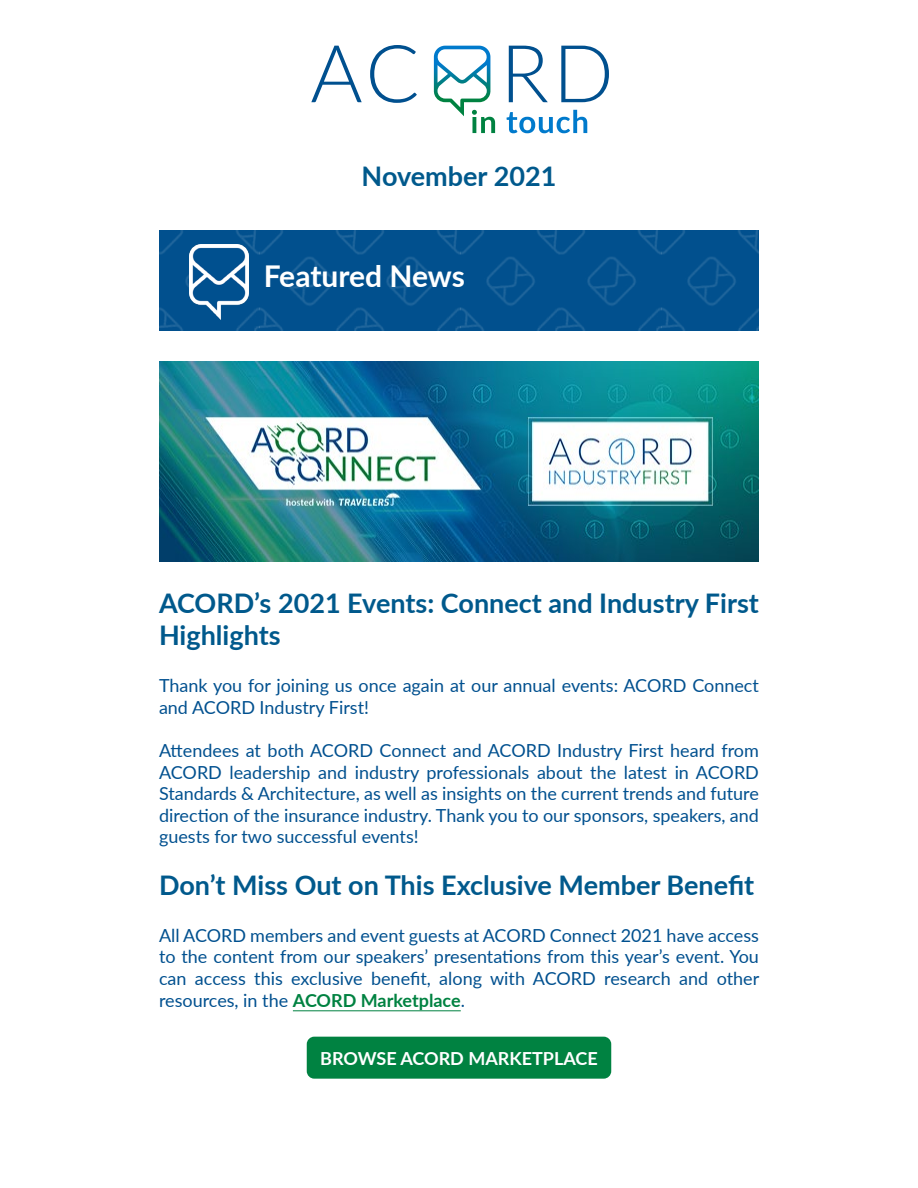
<style>
.page{position:relative;width:918px;height:1188px;background:#fff}
.page>*{position:absolute;margin:0;border:0;box-sizing:border-box;transform-origin:0 0}
.t1{font:700 30px "Lato";letter-spacing:-.005em;color:#fff}
.t2{font:700 27px/32.4px "Lato";color:#00598c}
.t3{font:18px/21.6px "Lato";color:#00508f;text-align:justify}
.t4{font:700 18px "Lato";color:#fff}
.s1{font-weight:700;color:#008241}
</style>
<div class="page">
<hr style="left:293px;top:1010px;width:168px;height:1px;background:#008241">
<svg style="left:311px;top:46px;width:51px;height:56px"></svg>
<svg style="left:370px;top:45px;width:47px;height:58px"></svg>
<svg style="left:509px;top:46px;width:39px;height:56px"></svg>
<svg style="left:561px;top:46px;width:48px;height:56px"></svg>
<svg style="left:507px;top:110px;width:80px;height:23px"></svg>
<svg style="left:434px;top:46px;width:61px;height:87px"></svg>
<img style="left:159px;top:231px;width:600px;height:100px">
<div style="left:307px;top:1037px;width:304px;height:42px;background:#008241;border-radius:8px"></div>
<img style="left:189px;top:244px;width:60px;height:75px">
<img style="left:159px;top:361px;width:600px;height:200px">
<h2 class="t2" style="left:362px;top:158px;width:196px">November 2021</h2>
<h1 class="t1" style="left:264px;top:254px;width:203px">Featured News</h1>
<h2 class="t2" style="left:159px;top:586px;width:601px">ACORD’s 2021 Events: Connect and Industry First<br>Highlights</h2>
<p class="t3" style="left:159px;top:674px;width:602px">Thank you for joining us once again at our annual events: ACORD Connect and ACORD Industry First!</p>
<p class="t3" style="left:159px;top:739px;width:602px">Attendees at both ACORD Connect and ACORD Industry First heard from ACORD leadership and industry professionals about the latest in ACORD Standards &amp; Architecture, as well as insights on the current trends and future direction of the insurance industry. Thank you to our sponsors, speakers, and guests for two successful events!</p>
<h2 class="t2" style="left:159px;top:868px;width:597px">Don’t Miss Out on This Exclusive Member Benefit</h2>
<p class="t3" style="left:159px;top:924px;width:602px">All ACORD members and event guests at ACORD Connect 2021 have access to the content from our speakers’ presentations from this year’s event. You can access this exclusive benefit, along with ACORD research and other resources, in the <span class="s1">ACORD Marketplace</span>.</p>
<p class="t4" style="left:320px;top:1045px;width:279px">BROWSE ACORD MARKETPLACE</p>
</div>
